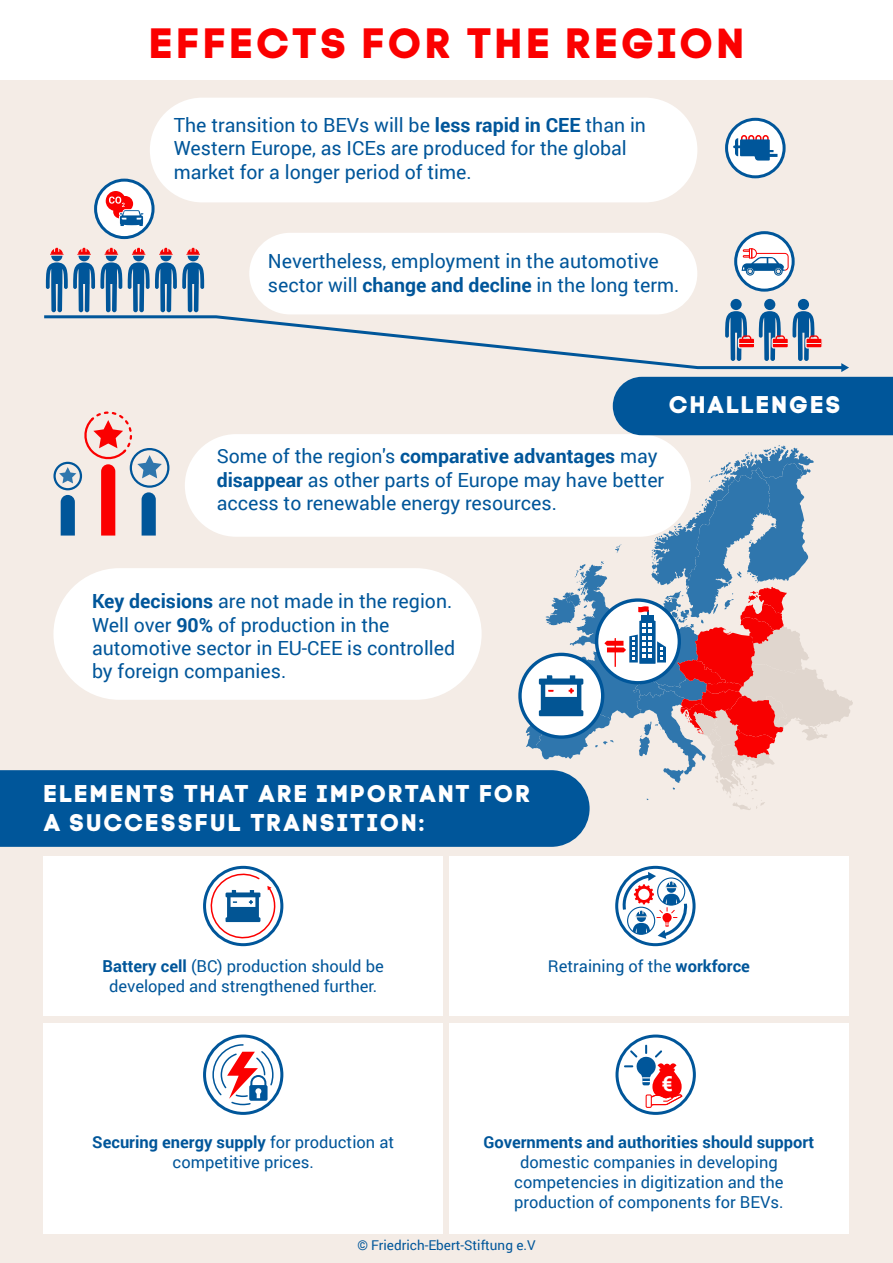
<style>
.page{position:relative;width:893px;height:1263px;background:#f4ece6}
.page>*{position:absolute;margin:0;border:0;box-sizing:border-box;transform-origin:0 0}
.t1{font:42px "Code Pro Bold LC";letter-spacing:.075em;color:#fb0000}
.t2{font:24px/28.8px "Code Pro Bold LC";letter-spacing:.085em;color:#fff}
.t3{font:19.5px/23.4px "Roboto";color:#00569a}
.t4{font:16.5px/19.8px "Roboto";color:#00569a;text-align:center}
.t5{font:700 16.5px "Roboto";color:#00569a}
.t6{font:13.5px "Roboto";color:#00569a}
.s1{font-weight:700}
</style>
<div class="page">
<div style="left:0;top:0;width:893px;height:80px;background:#fff"></div>
<svg style="left:726px;top:119px;width:58px;height:58px"></svg>
<div style="left:725px;top:118px;width:61px;height:60px;border:3px solid #00569a;border-radius:50%"></div>
<svg style="left:733px;top:134px;width:44px;height:27px"></svg>
<div style="left:150px;top:98px;width:547px;height:104px;background:#fff;border-radius:52px"></div>
<svg style="left:736px;top:233px;width:57px;height:57px"></svg>
<div style="left:734px;top:231px;width:61px;height:61px;border:3px solid #00569a;border-radius:50%"></div>
<svg style="left:742px;top:248px;width:47px;height:28px"></svg>
<svg style="left:96px;top:180px;width:57px;height:58px"></svg>
<div style="left:94px;top:179px;width:61px;height:60px;border:3px solid #00569a;border-radius:50%"></div>
<svg style="left:106px;top:191px;width:38px;height:36px"></svg>
<div style="left:249px;top:233px;width:448px;height:81px;background:#fff;border-radius:41px"></div>
<svg style="left:44px;top:314px;width:569px;height:47px"></svg>
<div style="left:51px;top:250px;width:11px;height:11px;background:#00569a;border-radius:50%"></div>
<svg style="left:50px;top:247px;width:14px;height:9px"></svg>
<div style="left:79px;top:250px;width:11px;height:11px;background:#00569a;border-radius:50%"></div>
<svg style="left:77px;top:247px;width:14px;height:9px"></svg>
<div style="left:106px;top:250px;width:11px;height:11px;background:#00569a;border-radius:50%"></div>
<svg style="left:46px;top:262px;width:76px;height:50px"></svg>
<svg style="left:105px;top:247px;width:14px;height:9px"></svg>
<div style="left:133px;top:250px;width:11px;height:11px;background:#00569a;border-radius:50%"></div>
<svg style="left:132px;top:247px;width:14px;height:9px"></svg>
<div style="left:160px;top:250px;width:12px;height:11px;background:#00569a;border-radius:50%"></div>
<svg style="left:159px;top:247px;width:14px;height:9px"></svg>
<div style="left:188px;top:250px;width:11px;height:11px;background:#00569a;border-radius:50%"></div>
<svg style="left:128px;top:262px;width:76px;height:50px"></svg>
<svg style="left:186px;top:247px;width:14px;height:9px"></svg>
<div style="left:730px;top:299px;width:12px;height:11px;background:#00569a;border-radius:50%"></div>
<div style="left:764px;top:299px;width:11px;height:11px;background:#00569a;border-radius:50%"></div>
<div style="left:798px;top:299px;width:11px;height:11px;background:#00569a;border-radius:50%"></div>
<div style="left:185px;top:434px;width:506px;height:103px;background:#fff;border-radius:51px"></div>
<div style="left:53px;top:462px;width:29px;height:28px;border:2px solid #00569a;border-radius:50%"></div>
<div style="left:130px;top:448px;width:39px;height:40px;border:2px solid #00569a;border-radius:50%"></div>
<svg style="left:59px;top:411px;width:103px;height:124px"></svg>
<div style="left:53px;top:568px;width:429px;height:132px;background:#fff;border-radius:66px"></div>
<svg style="left:520px;top:654px;width:83px;height:83px"></svg>
<div style="left:43px;top:856px;width:400px;height:159px;background:#fff"></div>
<div style="left:449px;top:856px;width:400px;height:159px;background:#fff"></div>
<div style="left:203px;top:866px;width:80px;height:80px;border:3px solid #00569a;border-radius:50%"></div>
<svg style="left:207px;top:870px;width:70px;height:72px"></svg>
<div style="left:43px;top:1023px;width:400px;height:211px;background:#fff"></div>
<div style="left:449px;top:1023px;width:400px;height:211px;background:#fff"></div>
<svg style="left:617px;top:867px;width:77px;height:78px"></svg>
<div style="left:615px;top:866px;width:81px;height:80px;border:3px solid #00569a;border-radius:50%"></div>
<svg style="left:622px;top:872px;width:66px;height:67px"></svg>
<svg style="left:205px;top:1036px;width:77px;height:77px"></svg>
<div style="left:203px;top:1034px;width:80px;height:81px;border:3px solid #00569a;border-radius:50%"></div>
<svg style="left:212px;top:1043px;width:62px;height:63px"></svg>
<svg style="left:617px;top:1036px;width:77px;height:77px"></svg>
<div style="left:615px;top:1034px;width:81px;height:81px;border:3px solid #00569a;border-radius:50%"></div>
<div style="left:0;top:770px;width:590px;height:77px;background:#00569a"></div>
<svg style="left:613px;top:311px;width:280px;height:124px"></svg>
<div style="left:646px;top:1094px;width:6px;height:14px;border:1px solid #fb0000"></div>
<svg style="left:624px;top:1045px;width:59px;height:61px"></svg>
<svg style="left:526px;top:445px;width:327px;height:365px"></svg>
<h1 class="t1" style="left:149px;top:18px;width:596px">EFFECTS FOR THE REGION</h1>
<p class="t3" style="left:174px;top:112px;width:474px">The transition to BEVs will be <span class="s1">less rapid in CEE</span> than in<br>Western Europe, as ICEs are produced for the global market for a longer period of time.</p>
<p class="t3" style="left:268px;top:249px;width:413px">Nevertheless, employment in the automotive sector will <span class="s1">change and decline</span> in the long term.</p>
<p class="t2" style="left:669px;top:390px;width:173px">CHALLENGES</p>
<p class="t3" style="left:217px;top:444px;width:449px">Some of the region's <span class="s1">comparative advantages</span> may <span class="s1">disappear</span> as other parts of Europe may have better access to renewable energy resources.</p>
<p class="t3" style="left:92px;top:589px;width:365px"><span class="s1">Key decisions</span> are not made in the region.<br>Well over <span class="s1">90%</span> of production in the automotive sector in EU-CEE is controlled by foreign companies.</p>
<p class="t2" style="left:43px;top:779px;width:488px">ELEMENTS THAT ARE IMPORTANT FOR<br>A SUCCESSFUL TRANSITION:</p>
<p class="t4" style="left:103px;top:956px;width:283px"><span class="s1">Battery cell</span> (BC) production should be developed and strengthened further.</p>
<p class="t4" style="left:548px;top:956px;width:204px">Retraining of the <span class="s1">workforce</span></p>
<p class="t4" style="left:92px;top:1132px;width:303px"><span class="s1">Securing energy supply</span> for production at competitive prices.</p>
<p class="t5" style="left:484px;top:1131px;width:332px">Governments and authorities should support</p>
<p class="t4" style="left:514px;top:1151px;width:271px">domestic companies in developing competencies in digitization and the production of components for BEVs.</p>
<p class="t6" style="left:357px;top:1236px;width:180px">© Friedrich-Ebert-Stiftung e.V</p>
</div>
